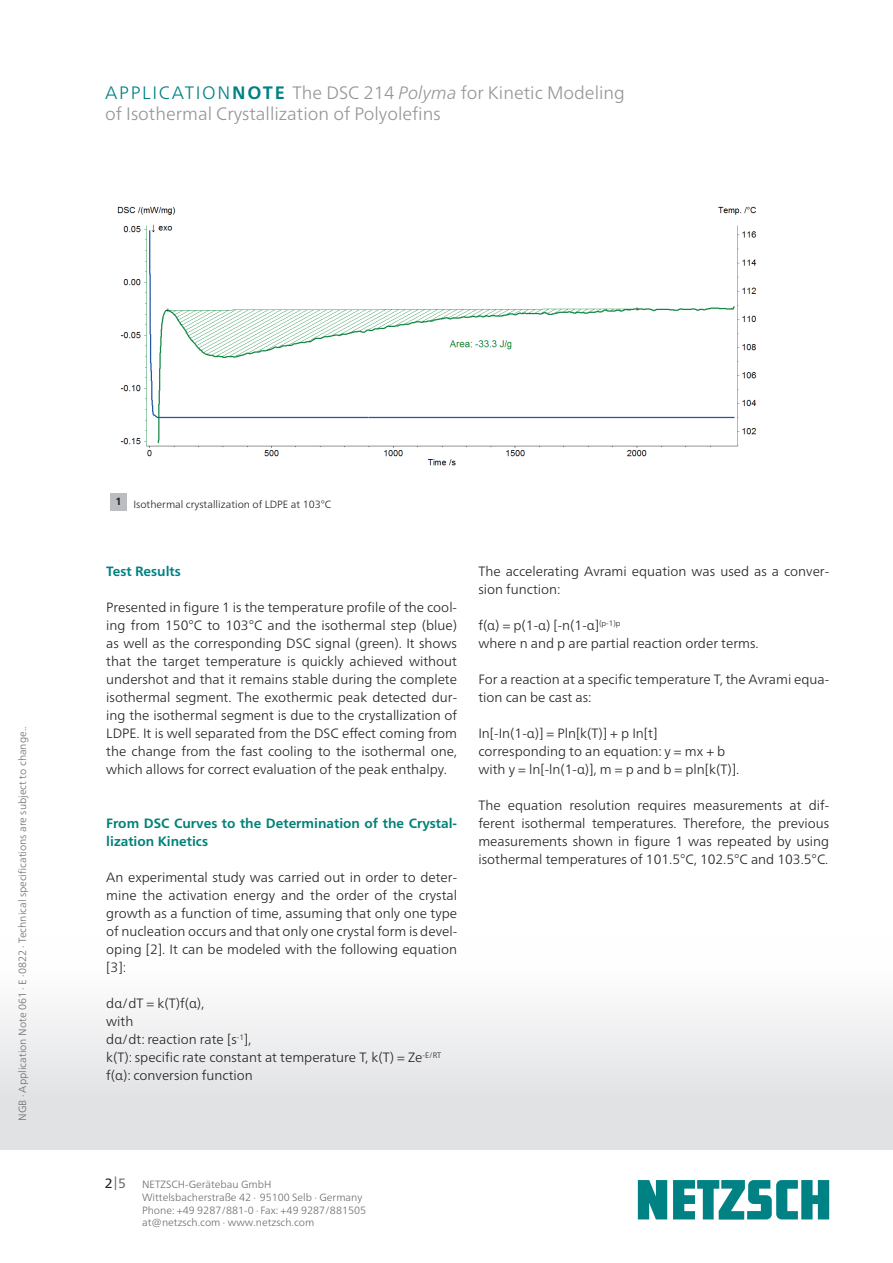
<style>
.page{position:relative;width:893px;height:1263px;background:#fff}
.page>*{position:absolute;margin:0;border:0;box-sizing:border-box;transform-origin:0 0}
.t1{font:300 18px/21px "Frutiger Neue LTW1 G";color:#939598}
.t2{font:300 13.5px/18px "Frutiger Neue LTW1 G";color:#231f20}
.t3{font:700 13.5px/18px "Frutiger Neue LTW1 G";color:#008177}
.t4{font:700 13.5px "Frutiger Neue LTW1 G";color:#008183}
.t5{font:13.5px "Frutiger Neue LTW1 G";color:#6c6d70}
.t6{font:300 10.5px/12.8px "Frutiger Neue LTW1 G";color:#6c6d70}
.t7{font:300 10.5px "Frutiger Neue LTW1 G";color:#231f20}
.s1{color:#008183}
.s2{font-weight:700;color:#008183}
.s3{font-style:italic}
.s4{color:#231f20}
</style>
<div class="page">
<svg style="left:638px;top:1180px;width:191px;height:39px"></svg>
<div style="left:110px;top:493px;width:17px;height:17px;background:#bcbdc0"></div>
<img style="left:117px;top:206px;width:640px;height:260px">
<h1 class="t1" style="left:105px;top:82px;width:521px"><span class="s1">APPLICATION</span><span class="s2">NOTE</span> The DSC 214 <span class="s3">Polyma</span> for Kinetic Modeling of Isothermal Crystallization of Polyolefins</h1>
<p class="t6" style="left:16px;top:1121px;width:396px;rotate:-90deg">NGB · Application Note 061 · E ·0822 · Technical specifications are subject to change..</p>
<p class="t7" style="left:115px;top:498px;width:217px"><sup>1</sup> Isothermal crystallization of LDPE at 103°C</p>
<p class="t4" style="left:106px;top:563px;width:76px">Test Results</p>
<p class="t2" style="left:106px;top:598px;width:352px;text-align:justify">Presented in figure 1 is the temperature profile of the cool&shy;ing from 150°C to 103°C and the isothermal step (blue) as well as the corresponding DSC signal (green). It shows that the target temperature is quickly achieved without undershot and that it remains stable during the complete isothermal segment. The exothermic peak detected dur&shy;ing the isothermal segment is due to the crystallization of LDPE. It is well separated from the DSC effect coming from the change from the fast cooling to the isothermal one, which allows for correct evaluation of the peak enthalpy.</p>
<p class="t3" style="left:106px;top:814px;width:352px">From DSC Curves to the Determination of the Crystal&shy;lization Kinetics</p>
<p class="t2" style="left:106px;top:868px;width:352px;text-align:justify">An experimental study was carried out in order to deter&shy;mine the activation energy and the order of the crystal growth as a function of time, assuming that only one type of nucleation occurs and that only one crystal form is devel&shy;oping [2]. It can be modeled with the following equation [3]:</p>
<p class="t2" style="left:106px;top:994px;width:337px">dα/dT = k(T)f(α),<br>with<br>dα/dt: reaction rate [s<sup>-1</sup>],<br>k(T): specific rate constant at temperature T, k(T) = Ze<sup>-E/RT </sup>f(α): conversion function</p>
<p class="t2" style="left:478px;top:562px;width:352px">The accelerating Avrami equation was used as a conver&shy;sion function:</p>
<p class="t2" style="left:478px;top:616px;width:282px">f(α) = p(1-α) [-n(1-α]<sup>(p-1)p<br></sup>where n and p are partial reaction order terms.</p>
<p class="t2" style="left:478px;top:670px;width:352px">For a reaction at a specific temperature T, the Avrami equa&shy;tion can be cast as:</p>
<p class="t2" style="left:478px;top:724px;width:262px">In[-In(1-α)] = Pln[k(T)] + p In[t] corresponding to an equation: y = mx + b with y = ln[-ln(1-α)], m = p and b = pln[k(T)].</p>
<p class="t2" style="left:478px;top:796px;width:352px;text-align:justify">The equation resolution requires measurements at dif&shy;ferent isothermal temperatures. Therefore, the previous measurements shown in figure 1 was repeated by using isothermal temperatures of 101.5°C, 102.5°C and 103.5°C.</p>
<p class="t5" style="left:105px;top:1175px;width:23px"><span class="s4">2</span>|5</p>
<p class="t6" style="left:142px;top:1178px;width:226px">NETZSCH-Gerätebau GmbH Wittelsbacherstraße 42 ∙ 95100 Selb ∙ Germany Phone: +49 9287/881-0 ∙ Fax: +49 9287/881505 at@netzsch.com ∙ www.netzsch.com</p>
</div>
